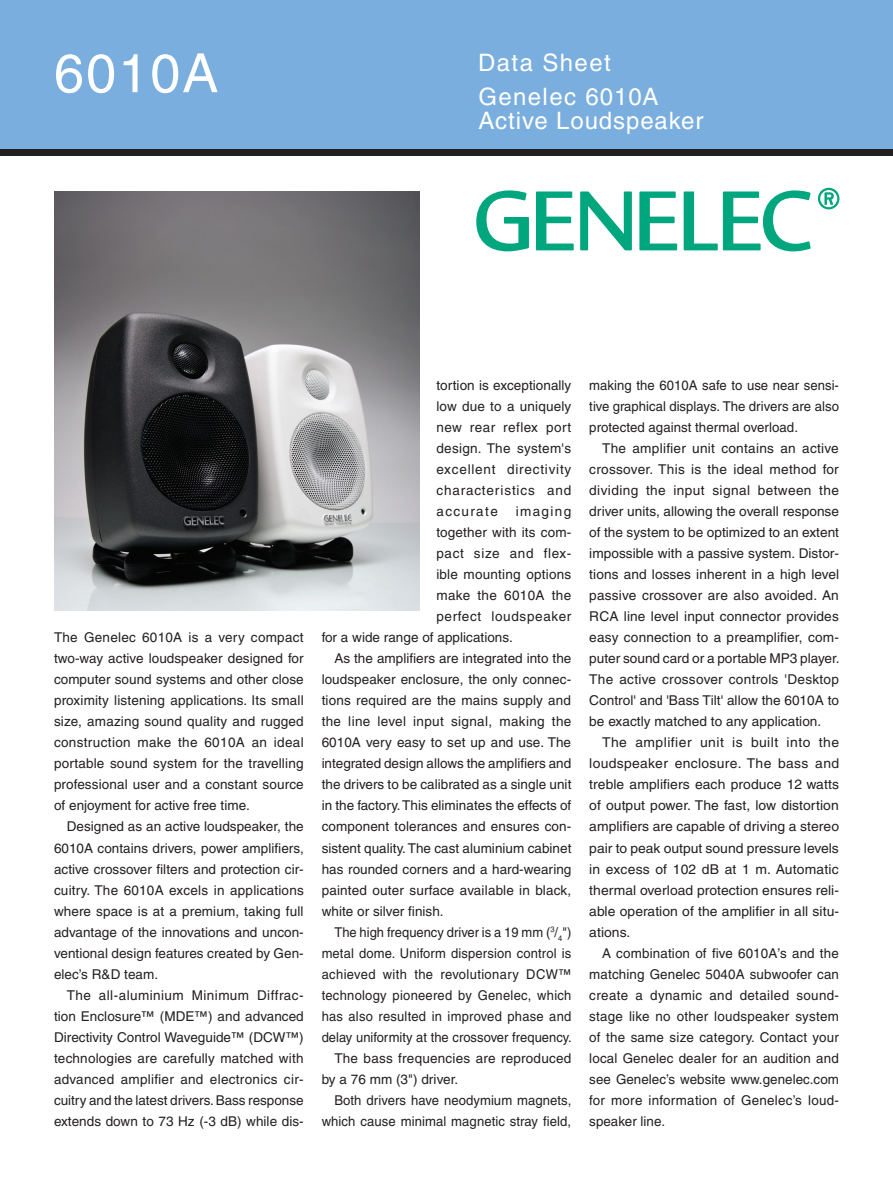
<style>
.page{position:relative;width:893px;height:1187px;background:#fff}
.page>*{position:absolute;margin:0;border:0;box-sizing:border-box;transform-origin:0 0}
.Headline{font:54px "Helvetica";letter-spacing:.04em;color:#fff}
.Headline-2{font:24px/24px "Helvetica";letter-spacing:.04em;color:#fff}
.Headline-3{font:24px "Helvetica";letter-spacing:.06em;color:#fff}
.Body_text{font:13.5px/21px "Helvetica";letter-spacing:.005em;color:#231f20;text-align:justify}
.Body_text_-ind{font:13.5px/21px "Helvetica";letter-spacing:.005em;color:#231f20;text-align:justify}
.Body_text-2{font:13.5px/21px "Helvetica";letter-spacing:.005em;color:#231f20;text-align:justify;scale:.96 1}
.Body_text-3{font:13.5px "Helvetica";letter-spacing:.05em;color:#231f20}
.Body_text-4{font:13.5px "Helvetica";letter-spacing:.025em;color:#231f20}
.Body_text-5{font:13.5px "Helvetica";letter-spacing:.105em;color:#231f20}
</style>
<div class="page">
<div style="left:0;top:0;width:893px;height:149px;background:#79aede"></div>
<svg style="left:476px;top:190px;width:53px;height:61px"></svg>
<svg style="left:536px;top:191px;width:38px;height:59px"></svg>
<svg style="left:580px;top:191px;width:52px;height:59px"></svg>
<svg style="left:639px;top:191px;width:38px;height:59px"></svg>
<svg style="left:684px;top:190px;width:127px;height:61px"></svg>
<svg style="left:818px;top:188px;width:21px;height:21px"></svg>
<div style="left:0;top:149px;width:893px;height:7px;background:#231f20"></div>
<img style="left:54px;top:191px;width:365px;height:419px">
<p class="Headline" style="left:54px;top:42px;width:166px">6010A</p>
<p class="Headline-3" style="left:478px;top:48px;width:134px">Data Sheet</p>
<p class="Headline-2" style="left:478px;top:85px;width:227px">Genelec 6010A<br>Active Loudspeaker</p>
<p class="Body_text_-ind" style="left:54px;top:627px;width:251px">The Genelec 6010A is a very compact two-way active loudspeaker designed for computer sound systems and other close proximity listening applications. Its small size, amazing sound quality and rugged construction make the 6010A an ideal portable sound system for the travelling professional user and a constant source of enjoyment for active free time.</p>
<p class="Body_text" style="left:54px;top:816px;width:251px;text-indent:13px">Designed as an active loudspeaker, the 6010A contains drivers, power amplifiers, active crossover filters and protection cir&shy;cuitry. The 6010A excels in applications where space is at a premium, taking full advantage of the innovations and uncon&shy;ventional design features created by Gen&shy;elec’s R&amp;D team.</p>
<p class="Body_text" style="left:54px;top:984px;width:251px;text-indent:13px">The all-aluminium Minimum Diffrac&shy;tion Enclosure™ (MDE™) and advanced Directivity Control Waveguide™ (DCW™) technologies are carefully matched with advanced amplifier and electronics cir&shy;cuitry and the latest drivers. Bass response extends down to 73 Hz (-3 dB) while dis-</p>
<p class="Body_text" style="left:436px;top:375px;width:136px">tortion is exceptionally low due to a uniquely new rear reflex port design. The system's excellent directivity characteristics and accurate</p>
<p class="Body_text-5" style="left:516px;top:503px;width:57px">imaging</p>
<p class="Body_text" style="left:436px;top:522px;width:136px">together with its com-</p>
<p class="Body_text-3" style="left:436px;top:545px;width:136px">pact size and flex-</p>
<p class="Body_text" style="left:436px;top:564px;width:136px">ible mounting options</p>
<p class="Body_text-4" style="left:436px;top:587px;width:136px">make the 6010A the</p>
<p class="Body_text-3" style="left:436px;top:608px;width:136px">perfect loudspeaker</p>
<p class="Body_text" style="left:322px;top:627px;width:193px">for a wide range of applications.</p>
<p class="Body_text" style="left:322px;top:648px;width:251px;text-indent:13px">As the amplifiers are integrated into the loudspeaker enclosure, the only connec&shy;tions required are the mains supply and the line level input signal, making the 6010A very easy to set up and use. The integrated design allows the amplifiers and the drivers to be calibrated as a single unit in the factory. This eliminates the effects of component tolerances and ensures con&shy;sistent quality. The cast aluminium cabinet has rounded corners and a hard-wearing painted outer surface available in black, white or silver finish.</p>
<p class="Body_text-2" style="left:322px;top:921px;width:262px;text-indent:13px">The high frequency driver is a 19 mm (<sup>3</sup>/<sub>4</sub>") metal dome. Uniform dispersion control is achieved with the revolutionary DCW™ technology pioneered by Genelec, which has also resulted in improved phase and delay uniformity at the crossover frequency.</p>
<p class="Body_text" style="left:322px;top:1047px;width:251px;text-indent:13px">The bass frequencies are reproduced by a 76 mm (3") driver.</p>
<p class="Body_text" style="left:322px;top:1089px;width:251px;text-align:right">Both drivers have neodymium magnets, which cause minimal magnetic stray field,</p>
<p class="Body_text" style="left:589px;top:375px;width:251px">making the 6010A safe to use near sensi&shy;tive graphical displays. The drivers are also protected against thermal overload.</p>
<p class="Body_text" style="left:589px;top:438px;width:252px;text-indent:13px">The amplifier unit contains an active crossover. This is the ideal method for dividing the input signal between the driver units, allowing the overall response of the system to be optimized to an extent impossible with a passive system. Distor&shy;tions and losses inherent in a high level passive crossover are also avoided. An RCA line level input connector provides easy connection to a preamplifier, com&shy;puter sound card or a portable MP3 player.<br>The active crossover controls 'Desktop Control' and 'Bass Tilt' allow the 6010A to be exactly matched to any application.</p>
<p class="Body_text" style="left:589px;top:732px;width:251px;text-indent:13px">The amplifier unit is built into the loudspeaker enclosure. The bass and treble amplifiers each produce 12 watts of output power. The fast, low distortion amplifiers are capable of driving a stereo pair to peak output sound pressure levels in excess of 102 dB at 1 m. Automatic thermal overload protection ensures reli&shy;able operation of the amplifier in all situ&shy;ations.</p>
<p class="Body_text" style="left:589px;top:942px;width:251px;text-indent:13px">A combination of five 6010A’s and the matching Genelec 5040A subwoofer can create a dynamic and detailed sound&shy;stage like no other loudspeaker system of the same size category. Contact your local Genelec dealer for an audition and see Genelec’s website www.genelec.com for more information of Genelec’s loud&shy;speaker line.</p>
</div>
